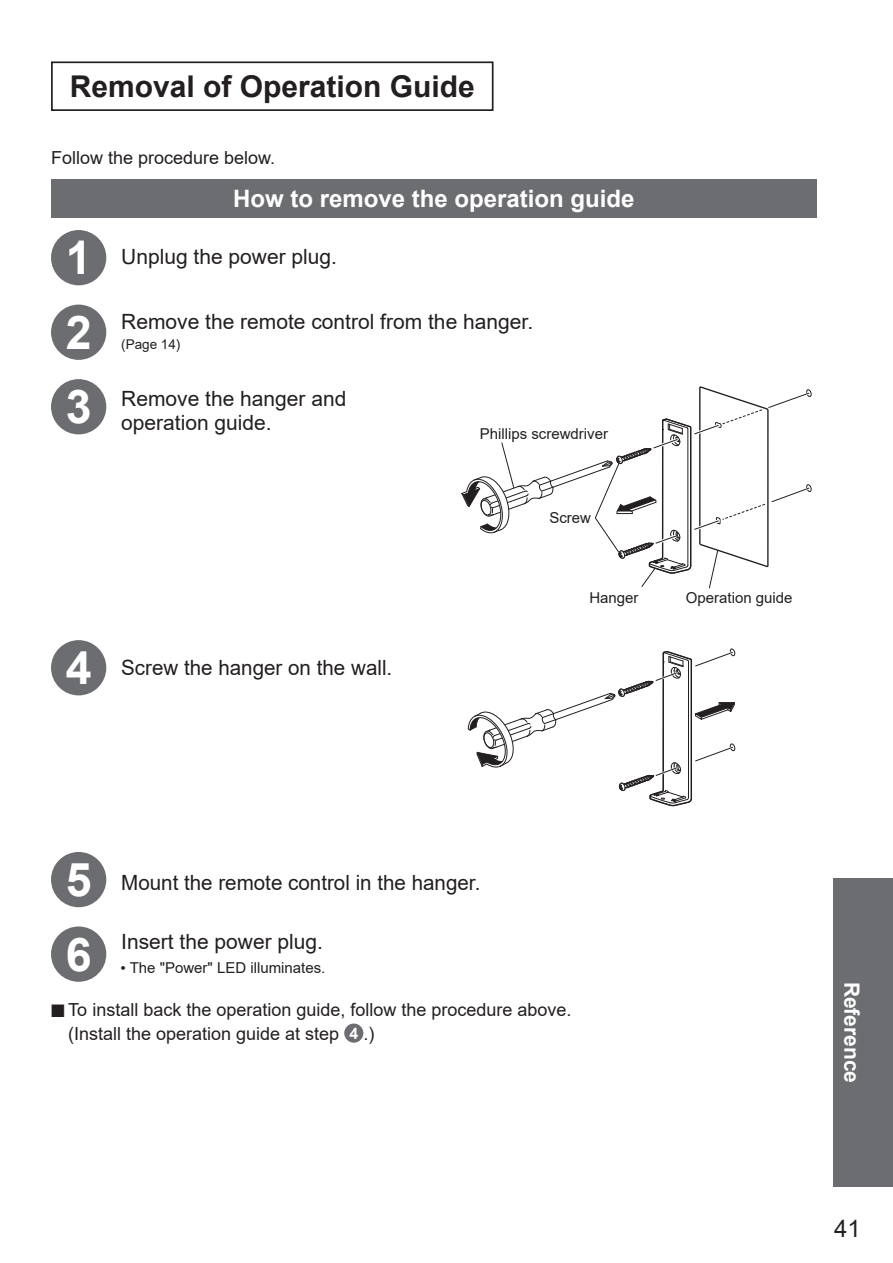
<style>
.page{position:relative;width:893px;height:1263px;background:#fff}
.page>*{position:absolute;margin:0;border:0;box-sizing:border-box;transform-origin:0 0}
.t1{font:700 46.5px "Arial";color:#fff}
.t2{font:700 30px "Arial";color:#231f20}
.t3{font:700 24px "Arial";color:#fff}
.t4{font:24px "Arial";color:#231f20}
.t5{font:21px/24px "Arial";color:#231f20}
.t6{font:700 21px "Arial";color:#fff}
.t7{font:18px/23.4px "Arial";color:#231f20}
.t8{font:15px "Arial";color:#231f20}
.t9{font:13.5px "Arial";color:#231f20}
.s1{font-weight:700;font-size:46.5px;color:#fff}
.s2{font-family:"Universal Std Newswith Comm Pi"}
.s3{font-weight:700;font-size:15.9px;color:#fff}
</style>
<div class="page">
<div style="left:51px;top:61px;width:443px;height:50px;border:2px solid #231f20"></div>
<div style="left:51px;top:179px;width:765px;height:39px;background:#6c6d70"></div>
<div style="left:51px;top:230px;width:55px;height:55px;background:#6c6d70;border-radius:50%"></div>
<div style="left:51px;top:305px;width:55px;height:55px;background:#6c6d70;border-radius:50%"></div>
<div style="left:51px;top:379px;width:55px;height:55px;background:#6c6d70;border-radius:50%"></div>
<svg style="left:461px;top:386px;width:351px;height:203px"></svg>
<div style="left:51px;top:640px;width:55px;height:55px;background:#6c6d70;border-radius:50%"></div>
<svg style="left:468px;top:648px;width:268px;height:159px"></svg>
<div style="left:51px;top:852px;width:55px;height:55px;background:#6c6d70;border-radius:50%"></div>
<div style="left:51px;top:926px;width:55px;height:56px;background:#6c6d70;border-radius:50%"></div>
<div style="left:344px;top:1023px;width:19px;height:20px;background:#6c6d70;border-radius:50%"></div>
<div style="left:833px;top:878px;width:60px;height:308px;background:#6c6d70"></div>
<h2 class="t2" style="left:70px;top:65px;width:407px">Removal of Operation Guide</h2>
<p class="t7" style="left:51px;top:146px;width:226px">Follow the procedure below.</p>
<p class="t3" style="left:233px;top:182px;width:403px">How to remove the operation guide</p>
<p class="t5" style="left:66px;top:245px;width:273px"><span class="s1">1</span> Unplug the power plug.</p>
<p class="t5" style="left:66px;top:310px;width:469px"><span class="s1">2</span> Remove the remote control from the hanger.</p>
<p class="t9" style="left:121px;top:335px;width:61px">(Page 14)</p>
<p class="t5" style="left:121px;top:386px;width:227px;text-indent:-55px"><span class="s1">3</span> Remove the hanger and operation guide.</p>
<p class="t8" style="left:480px;top:423px;width:130px">Phillips screwdriver</p>
<p class="t8" style="left:549px;top:507px;width:43px">Screw</p>
<p class="t5" style="left:66px;top:656px;width:328px"><span class="s1">4</span> Screw the hanger on the wall.</p>
<p class="t8" style="left:589px;top:587px;width:51px">Hanger</p>
<p class="t8" style="left:686px;top:587px;width:108px">Operation guide</p>
<p class="t5" style="left:66px;top:871px;width:416px"><span class="s1">5</span> Mount the remote control in the hanger.</p>
<h1 class="t1" style="left:66px;top:922px;width:27px">6</h1>
<p class="t5" style="left:121px;top:929px;width:203px">Insert the power plug.</p>
<p class="t8" style="left:121px;top:958px;width:206px"><span class="s2">•</span> The "Power" LED illuminates.</p>
<p class="t7" style="left:68px;top:998px;width:505px;text-indent:-17px">■ To install back the operation guide, follow the procedure above. (Install the operation guide at step <span class="s3">4</span> .)</p>
<p class="t6" style="left:867px;top:981px;width:103px;rotate:90deg">Reference</p>
<p class="t4" style="left:834px;top:1212px;width:28px">41</p>
</div>
